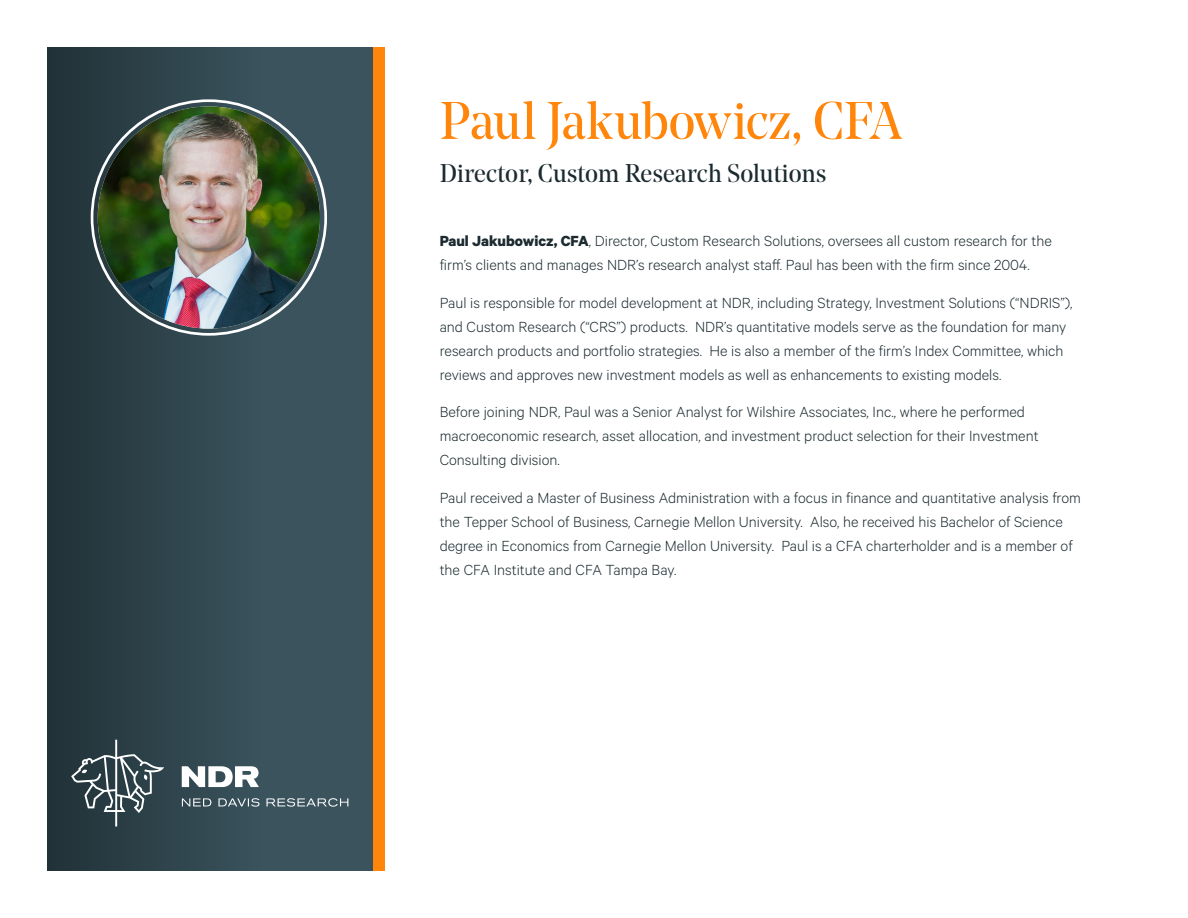
<style>
.page{position:relative;width:1188px;height:918px;background:#fff}
.page>*{position:absolute;margin:0;border:0;box-sizing:border-box;transform-origin:0 0}
.t1{font:52.5px "Noe Display";letter-spacing:-.01em;color:#ff850b}
.t2{font:25.5px "Noe Display";color:#1c2b30}
.t3{font:300 16.5px/24px "Calibre";color:#1c2b30}
.s1{font-weight:700}
</style>
<div class="page">
<div style="left:47px;top:47px;width:325px;height:824px;background:linear-gradient(to right,#26373d,#415c67)"></div>
<div style="left:373px;top:47px;width:11px;height:824px;background:#ff850b"></div>
<svg style="left:71px;top:740px;width:93px;height:87px;background:#48585e"></svg>
<svg style="left:182px;top:798px;width:166px;height:9px"></svg>
<svg style="left:182px;top:766px;width:77px;height:21px"></svg>
<img style="left:98px;top:106px;width:222px;height:223px;border-radius:111px">
<p class="t1" style="left:440px;top:88px;width:464px">Paul Jakubowicz, CFA</p>
<p class="t2" style="left:440px;top:157px;width:388px">Director, Custom Research Solutions</p>
<p class="t3" style="left:440px;top:228px;width:614px"><span class="s1">Paul Jakubowicz, CFA</span>, Director, Custom Research Solutions, oversees all custom research for the firm’s clients and manages NDR’s research analyst staff. Paul has been with the firm since 2004.</p>
<p class="t3" style="left:440px;top:290px;width:634px">Paul is responsible for model development at NDR, including Strategy, Investment Solutions (“NDRIS”), and Custom Research (“CRS”) products. NDR’s quantitative models serve as the foundation for many research products and portfolio strategies. He is also a member of the firm’s Index Committee, which reviews and approves new investment models as well as enhancements to existing models.</p>
<p class="t3" style="left:440px;top:399px;width:600px">Before joining NDR, Paul was a Senior Analyst for Wilshire Associates, Inc., where he performed macroeconomic research, asset allocation, and investment product selection for their Investment<br>Consulting division.</p>
<p class="t3" style="left:440px;top:485px;width:643px">Paul received a Master of Business Administration with a focus in finance and quantitative analysis from the Tepper School of Business, Carnegie Mellon University. Also, he received his Bachelor of Science degree in Economics from Carnegie Mellon University. Paul is a CFA charterholder and is a member of the CFA Institute and CFA Tampa Bay.</p>
</div>
